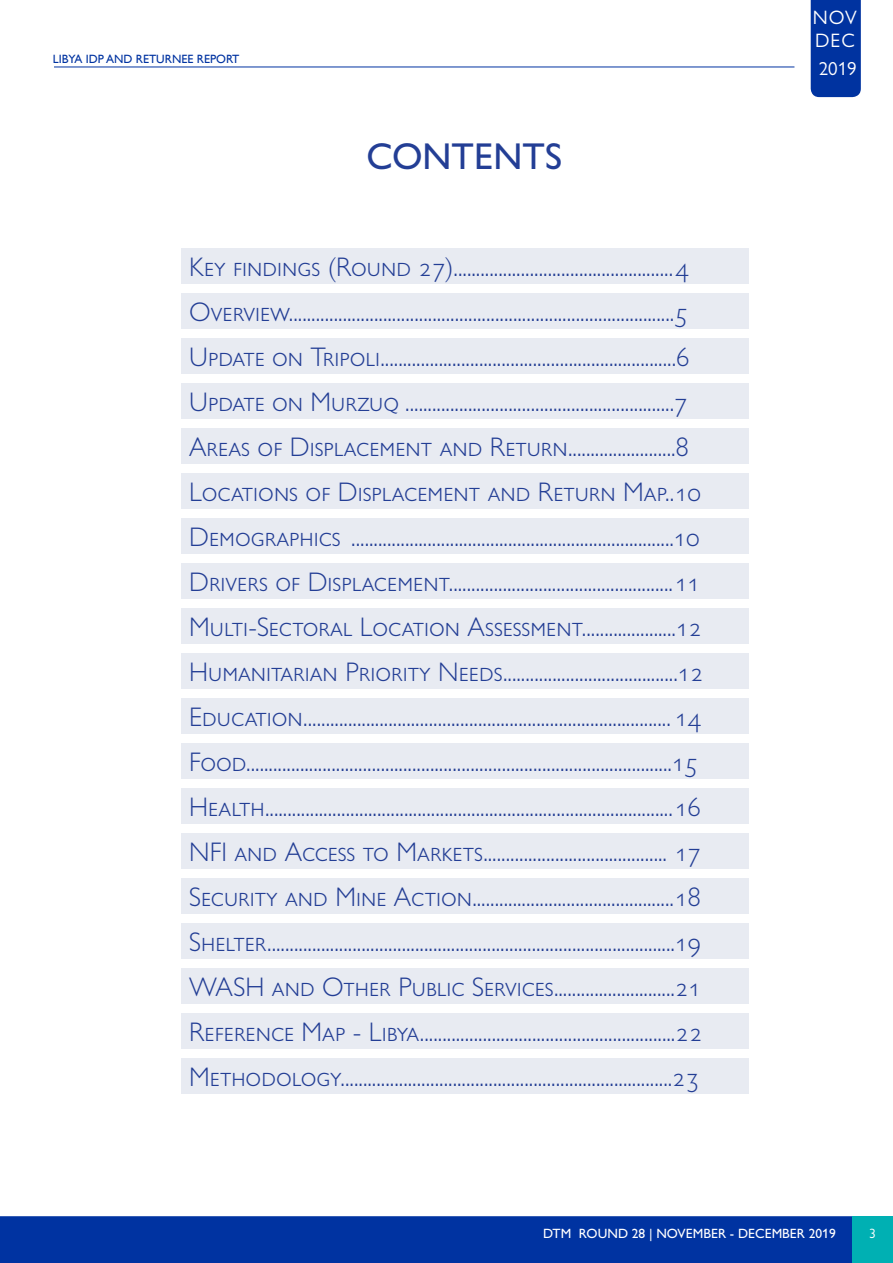
<style>
.page{position:relative;width:893px;height:1263px;background:#fff}
.page>*{position:absolute;margin:0;border:0;box-sizing:border-box;transform-origin:0 0}
.t1{font:500 37.5px "Gill Sans Nova";color:#233e95}
.t2{font:300 27px/45px "Gill Sans Nova";color:#233e95}
.t3{font:19.5px/23.4px "Gill Sans Nova";letter-spacing:.05em;color:#fff}
.t4{font:500 18.9px "Gill Sans Nova";color:#fff}
.t5{font:18.9px "Gill Sans Nova";color:#fff}
.t6{font:500 13.5px "Gill Sans Nova";color:#fff}
.t7{font:13.5px "Gill Sans Nova";color:#fff}
.t8{font:12px "Gill Sans";color:#0033a1}
</style>
<div class="page">
<hr style="left:54px;top:67px;width:740px;height:1px;background:#0033a1">
<div style="left:811px;top:0;width:50px;height:97px;background:#0033a0"></div>
<div style="left:0;top:1216px;width:853px;height:47px;background:#0033a1"></div>
<div style="left:853px;top:1216px;width:40px;height:47px;background:#00b0b3"></div>
<div style="left:181px;top:248px;width:567px;height:35px;background:#e8ebf2"></div>
<div style="left:181px;top:293px;width:567px;height:35px;background:#e8ebf2"></div>
<div style="left:181px;top:338px;width:567px;height:35px;background:#e8ebf2"></div>
<div style="left:181px;top:383px;width:567px;height:35px;background:#e8ebf2"></div>
<div style="left:181px;top:428px;width:567px;height:35px;background:#e8ebf2"></div>
<div style="left:181px;top:473px;width:567px;height:35px;background:#e8ebf2"></div>
<div style="left:181px;top:518px;width:567px;height:35px;background:#e8ebf2"></div>
<div style="left:181px;top:563px;width:567px;height:35px;background:#e8ebf2"></div>
<div style="left:181px;top:608px;width:567px;height:35px;background:#e8ebf2"></div>
<div style="left:181px;top:653px;width:567px;height:35px;background:#e8ebf2"></div>
<div style="left:181px;top:698px;width:567px;height:35px;background:#e8ebf2"></div>
<div style="left:181px;top:743px;width:567px;height:35px;background:#e8ebf2"></div>
<div style="left:181px;top:788px;width:567px;height:35px;background:#e8ebf2"></div>
<div style="left:181px;top:833px;width:567px;height:35px;background:#e8ebf2"></div>
<div style="left:181px;top:878px;width:567px;height:35px;background:#e8ebf2"></div>
<div style="left:181px;top:923px;width:567px;height:35px;background:#e8ebf2"></div>
<div style="left:181px;top:968px;width:567px;height:35px;background:#e8ebf2"></div>
<div style="left:181px;top:1013px;width:567px;height:35px;background:#e8ebf2"></div>
<div style="left:181px;top:1058px;width:567px;height:35px;background:#e8ebf2"></div>
<p class="t3" style="left:813px;top:5px;width:45px">NOV<br>DEC</p>
<p class="t5" style="left:819px;top:57px;width:39px">2019</p>
<p class="t8" style="left:53px;top:52px;width:188px">LIBYA IDP AND RETURNEE REPORT</p>
<p class="t4" style="left:818px;top:51px;width:39px">2019</p>
<h1 class="t1" style="left:367px;top:134px;width:197px">CONTENTS</h1>
<p class="t2" style="left:189px;top:244px;width:516px">Key findings (Round 27).................................................4<br>Overview......................................................................................5<br>Update on Tripoli..................................................................6<br>Update on Murzuq ............................................................7<br>Areas of Displacement and Return........................8<br>Locations of Displacement and Return Map..10<br>Demographics ........................................................................10<br>Drivers of Displacement..................................................11<br>Multi-Sectoral Location Assessment.....................12<br>Humanitarian Priority Needs.......................................12<br>Education.................................................................................. 14<br>Food...............................................................................................15<br>Health...........................................................................................16<br>NFI and Access to Markets......................................... 17<br>Security and Mine Action.............................................18<br>Shelter...........................................................................................19<br>WASH and Other Public Services...........................21<br>Reference Map - Libya.........................................................22<br>Methodology..........................................................................23</p>
<p class="t6" style="left:543px;top:1225px;width:294px">DTM ROUND 28 | NOVEMBER - DECEMBER 2019</p>
<p class="t7" style="left:869px;top:1225px;width:8px">3</p>
</div>
